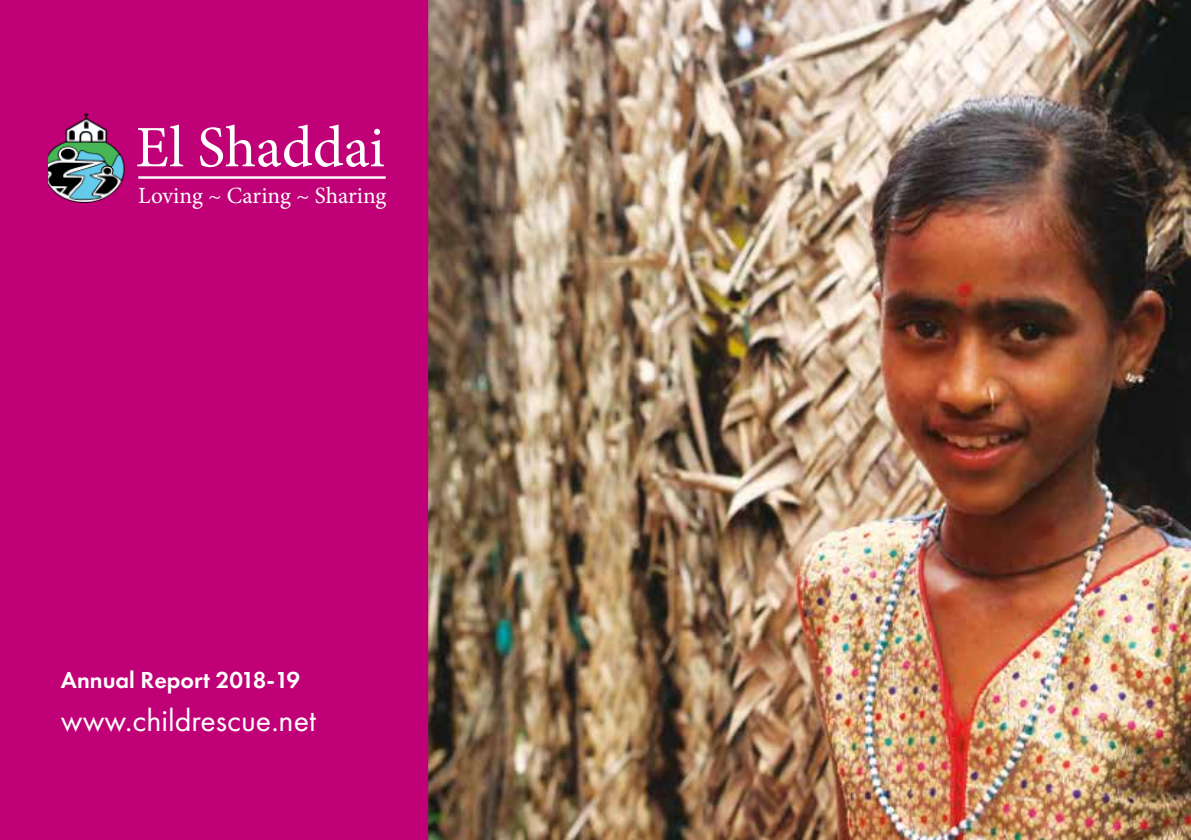
<style>
.page{position:relative;width:1191px;height:840px;background:#fff}
.page>*{position:absolute;margin:0;border:0;box-sizing:border-box;transform-origin:0 0}
.t1{font:58.6px "Minion Pro";color:#fff}
.t2{font:32px "Futura PT";color:#fff}
.t3{font:600 24px "Futura PT";color:#fff}
.t4{font:23.2px "Minion Pro";color:#fff}
</style>
<div class="page">
<img style="left:428px;top:0;width:763px;height:839px">
<div style="left:0;top:0;width:428px;height:839px;background:#c00076"></div>
<img style="left:48px;top:114px;width:79px;height:89px">
<hr style="left:138px;top:176px;width:248px;height:3px;background:#fff">
<h1 class="t1" style="left:135px;top:108px;width:251px">El Shaddai</h1>
<p class="t4" style="left:138px;top:180px;width:250px">Loving ~ Caring ~ Sharing</p>
<p class="t3" style="left:61px;top:664px;width:241px">Annual Report 2018-19</p>
<h2 class="t2" style="left:61px;top:701px;width:256px">www.childrescue.net</h2>
</div>
